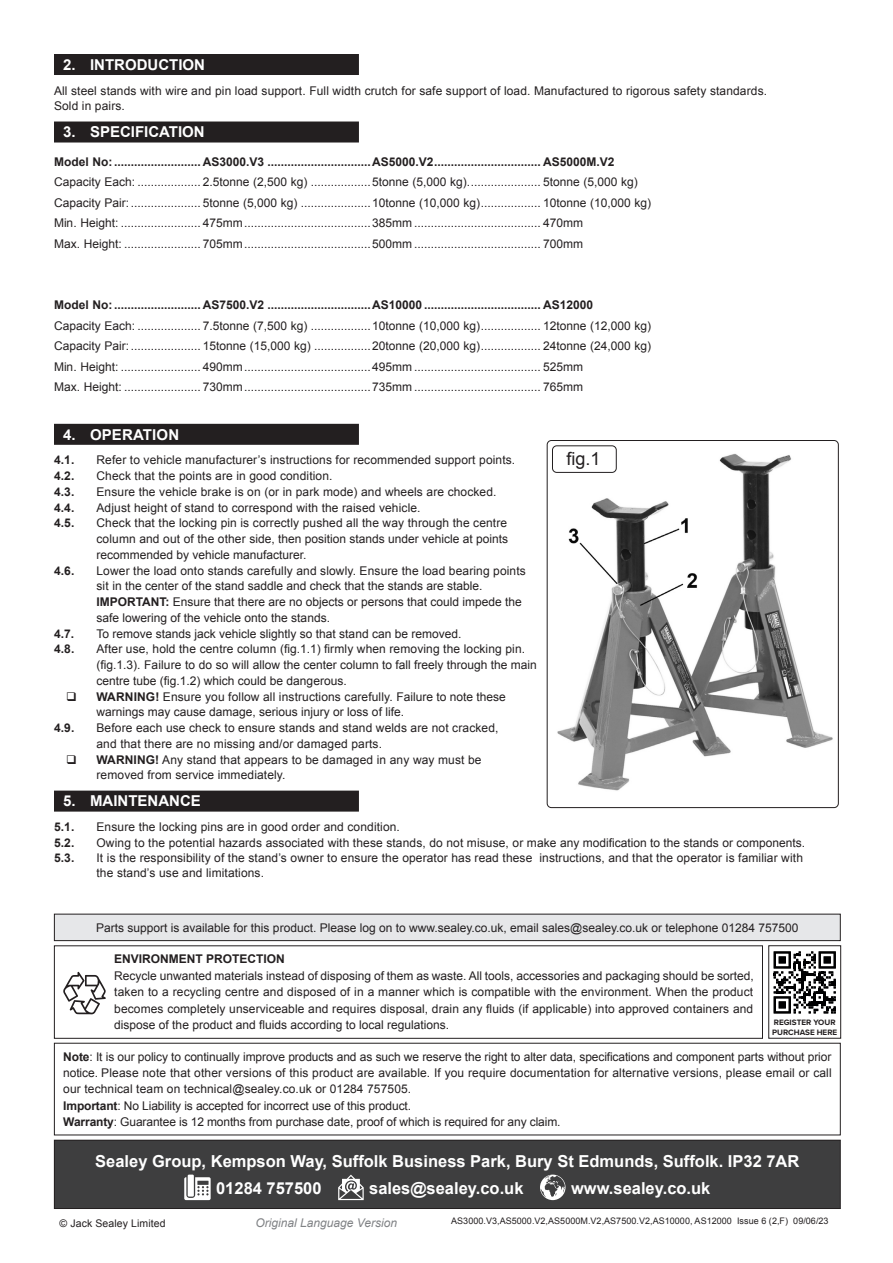
<style>
.page{position:relative;width:893px;height:1263px;background:#fff}
.page>*{position:absolute;margin:0;border:0;box-sizing:border-box;transform-origin:0 0}
.t1{font:18px "Arial";color:#231f20}
.Footer_Contact_Infor{font:700 16.5px "Arial";color:#fff}
.t2{font:700 15px "Arial";color:#fff}
.Enviroment_Protectio{font:12px/15.8px "Arial";letter-spacing:.01em;color:#231f20}
.Text_Header{font:12px "Arial";color:#231f20}
.Important_Notificati{font:12px/16.2px "Arial";letter-spacing:-.01em;color:#231f20;text-align:justify}
.Text_Header-2{font:700 12px "Arial";color:#231f20}
.Body{font:12px/15.8px "Arial";letter-spacing:.01em;color:#231f20}
.Parts_Support_Body{font:12px "Arial";color:#231f20}
.t3{font:italic 12px "Arial";color:#808285}
.Enviroment_Protectio-2{font:700 12px "Arial";color:#231f20}
.Body__Justified__7pt{font:10.5px "Arial";letter-spacing:.01em;color:#231f20}
.Body__Footer{font:9px "Arial";letter-spacing:.005em;color:#231f20}
.t4{font:700 8.1px/9.4px "Proxima Nova";color:#231f20}
.s1{font-weight:700}
</style>
<div class="page">
<div style="left:54px;top:54px;width:305px;height:21px;background:#231f20"></div>
<div style="left:54px;top:122px;width:305px;height:21px;background:#231f20"></div>
<div style="left:54px;top:424px;width:305px;height:21px;background:#231f20"></div>
<div style="left:54px;top:791px;width:305px;height:21px;background:#231f20"></div>
<div style="left:54px;top:1140px;width:786px;height:68px;background:#3e3e3f"></div>
<svg style="left:184px;top:1177px;width:27px;height:23px"></svg>
<div style="left:188px;top:1174px;width:6px;height:22px;background:#fff"></div>
<svg style="left:338px;top:1174px;width:26px;height:26px"></svg>
<svg style="left:540px;top:1174px;width:25px;height:26px"></svg>
<div style="left:54px;top:1140px;width:787px;height:69px;border:1px solid #231f20"></div>
<div style="left:54px;top:945px;width:709px;height:94px;border:1px solid #231f20"></div>
<svg style="left:63px;top:972px;width:43px;height:42px"></svg>
<img style="left:554px;top:447px;width:279px;height:344px">
<div style="left:547px;top:440px;width:292px;height:368px;border:1px solid #231f20;border-radius:4px"></div>
<div style="left:552px;top:445px;width:65px;height:28px;border:1px solid #231f20;border-radius:4px"></div>
<div style="left:54px;top:914px;width:786px;height:27px;background:#e6e7e9"></div>
<div style="left:54px;top:914px;width:787px;height:27px;border:1px solid #231f20"></div>
<svg style="left:773px;top:951px;width:63px;height:63px"></svg>
<div style="left:768px;top:945px;width:73px;height:93px;border:1px solid #231f20"></div>
<p class="t2" style="left:63px;top:55px;width:143px">2. INTRODUCTION</p>
<p class="Body" style="left:54px;top:83px;width:715px">All steel stands with wire and pin load support. Full width crutch for safe support of load. Manufactured to rigorous safety standards.<br>Sold in pairs.</p>
<p class="t2" style="left:63px;top:122px;width:143px">3. SPECIFICATION</p>
<p class="Text_Header-2" style="left:54px;top:153px;width:562px">Model No:.......................... AS3000.V3 ...............................AS5000.V2................................ AS5000M.V2</p>
<p class="Text_Header" style="left:54px;top:174px;width:585px">Capacity Each: ................... 2.5tonne (2,500 kg) ..................5tonne (5,000 kg)...................... 5tonne (5,000 kg)</p>
<p class="Text_Header" style="left:54px;top:194px;width:599px">Capacity Pair:..................... 5tonne (5,000 kg) .....................10tonne (10,000 kg).................. 10tonne (10,000 kg)</p>
<p class="Text_Header" style="left:54px;top:215px;width:531px">Min. Height: ........................ 475mm......................................385mm ...................................... 470mm</p>
<p class="Text_Header" style="left:54px;top:236px;width:531px">Max. Height: ....................... 705mm......................................500mm ...................................... 700mm</p>
<p class="Text_Header-2" style="left:54px;top:297px;width:541px">Model No:.......................... AS7500.V2 ...............................AS10000 ................................... AS12000</p>
<p class="Text_Header" style="left:54px;top:318px;width:599px">Capacity Each: ................... 7.5tonne (7,500 kg) ..................10tonne (10,000 kg).................. 12tonne (12,000 kg)</p>
<p class="Text_Header" style="left:54px;top:338px;width:599px">Capacity Pair:..................... 15tonne (15,000 kg) .................20tonne (20,000 kg).................. 24tonne (24,000 kg)</p>
<p class="Text_Header" style="left:54px;top:359px;width:531px">Min. Height: ........................ 490mm......................................495mm ...................................... 525mm</p>
<p class="Text_Header" style="left:54px;top:379px;width:531px">Max. Height: ....................... 730mm......................................735mm ...................................... 765mm</p>
<p class="t2" style="left:63px;top:424px;width:118px">4. OPERATION</p>
<p class="Text_Header-2" style="left:54px;top:452px;width:22px">4.1.</p>
<p class="Enviroment_Protectio" style="left:97px;top:452px;width:420px">Refer to vehicle manufacturer’s instructions for recommended support points.</p>
<p class="Text_Header-2" style="left:54px;top:468px;width:22px">4.2.</p>
<p class="Enviroment_Protectio" style="left:97px;top:468px;width:237px">Check that the points are in good condition.</p>
<p class="Text_Header-2" style="left:54px;top:484px;width:22px">4.3.</p>
<p class="Enviroment_Protectio" style="left:97px;top:484px;width:402px">Ensure the vehicle brake is on (or in park mode) and wheels are chocked.</p>
<p class="Text_Header-2" style="left:54px;top:499px;width:22px">4.4.</p>
<p class="Enviroment_Protectio" style="left:97px;top:500px;width:326px">Adjust height of stand to correspond with the raised vehicle.</p>
<p class="Text_Header-2" style="left:54px;top:515px;width:22px">4.5.</p>
<p class="Enviroment_Protectio" style="left:97px;top:515px;width:413px;text-align:justify">Check that the locking pin is correctly pushed all the way through the centre column and out of the other side, then position stands under vehicle at points recommended by vehicle manufacturer.</p>
<p class="Text_Header-2" style="left:54px;top:562px;width:22px">4.6.</p>
<p class="Enviroment_Protectio" style="left:97px;top:563px;width:431px">Lower the load onto stands carefully and slowly. Ensure the load bearing points sit in the center of the stand saddle and check that the stands are stable.<br><span class="s1">IMPORTANT:</span> Ensure that there are no objects or persons that could impede the safe lowering of the vehicle onto the stands.</p>
<p class="Text_Header-2" style="left:54px;top:625px;width:22px">4.7.</p>
<p class="Enviroment_Protectio" style="left:97px;top:626px;width:366px">To remove stands jack vehicle slightly so that stand can be removed.</p>
<p class="Text_Header-2" style="left:54px;top:641px;width:22px">4.8.</p>
<p class="Enviroment_Protectio" style="left:97px;top:641px;width:442px">After use, hold the centre column (fig.1.1) firmly when removing the locking pin. (fig.1.3). Failure to do so will allow the center column to fall freely through the main centre tube (fig.1.2) which could be dangerous.</p>
<p class="Enviroment_Protectio" style="left:97px;top:689px;width:411px"><span class="s1">WARNING!</span> Ensure you follow all instructions carefully. Failure to note these warnings may cause damage, serious injury or loss of life.</p>
<p class="Text_Header-2" style="left:54px;top:720px;width:22px">4.9.</p>
<p class="Enviroment_Protectio" style="left:97px;top:720px;width:403px">Before each use check to ensure stands and stand welds are not cracked, and that there are no missing and/or damaged parts.</p>
<p class="Enviroment_Protectio" style="left:96px;top:752px;width:387px"><span class="s1">WARNING!</span> Any stand that appears to be damaged in any way must be removed from service immediately.</p>
<p class="t2" style="left:63px;top:791px;width:139px">5. MAINTENANCE</p>
<p class="Text_Header-2" style="left:54px;top:819px;width:22px">5.1.</p>
<p class="Enviroment_Protectio" style="left:97px;top:819px;width:305px">Ensure the locking pins are in good order and condition.</p>
<p class="Text_Header-2" style="left:54px;top:835px;width:22px">5.2.</p>
<p class="Enviroment_Protectio" style="left:97px;top:835px;width:710px">Owing to the potential hazards associated with these stands, do not misuse, or make any modification to the stands or components.</p>
<p class="Text_Header-2" style="left:54px;top:850px;width:22px">5.3.</p>
<p class="Enviroment_Protectio" style="left:97px;top:850px;width:708px;line-height:15px">It is the responsibility of the stand’s owner to ensure the operator has read these instructions, and that the operator is familiar with the stand’s use and limitations.</p>
<p class="t1" style="left:567px;top:447px;width:36px">fig.1</p>
<p class="Parts_Support_Body" style="left:96px;top:920px;width:704px">Parts support is available for this product. Please log on to www.sealey.co.uk, email sales@sealey.co.uk or telephone 01284 757500</p>
<p class="Enviroment_Protectio-2" style="left:114px;top:951px;width:172px">ENVIRONMENT PROTECTION</p>
<p class="Enviroment_Protectio" style="left:114px;top:967px;width:641px;line-height:16.5px;text-align:justify">Recycle unwanted materials instead of disposing of them as waste. All tools, accessories and packaging should be sorted, taken to a recycling centre and disposed of in a manner which is compatible with the environment. When the product becomes completely unserviceable and requires disposal, drain any fluids (if applicable) into approved containers and dispose of the product and fluids according to local regulations.</p>
<p class="t4" style="left:772px;top:1017px;width:67px">REGISTER YOUR<br>PURCHASE HERE</p>
<p class="Important_Notificati" style="left:63px;top:1049px;width:770px"><span class="s1">Note</span>: It is our policy to continually improve products and as such we reserve the right to alter data, specifications and component parts without prior notice. Please note that other versions of this product are available. If you require documentation for alternative versions, please email or call our technical team on technical@sealey.co.uk or 01284 757505.</p>
<p class="Important_Notificati" style="left:63px;top:1097px;width:349px"><span class="s1">Important</span>: No Liability is accepted for incorrect use of this product.</p>
<p class="Important_Notificati" style="left:63px;top:1114px;width:499px"><span class="s1">Warranty</span>: Guarantee is 12 months from purchase date, proof of which is required for any claim.</p>
<p class="Footer_Contact_Infor" style="left:95px;top:1150px;width:706px">Sealey Group, Kempson Way, Suffolk Business Park, Bury St Edmunds, Suffolk. IP32 7AR</p>
<p class="Footer_Contact_Infor" style="left:216px;top:1177px;width:107px">01284 757500</p>
<p class="Footer_Contact_Infor" style="left:369px;top:1177px;width:156px">sales@sealey.co.uk</p>
<p class="Footer_Contact_Infor" style="left:571px;top:1177px;width:141px">www.sealey.co.uk</p>
<p class="Body__Justified__7pt" style="left:60px;top:1216px;width:108px">© Jack Sealey Limited</p>
<p class="t3" style="left:255px;top:1215px;width:143px">Original Language Version</p>
<p class="Body__Footer" style="left:451px;top:1215px;width:379px">AS3000.V3,AS5000.V2,AS5000M.V2,AS7500.V2,AS10000, AS12000 Issue 6 (2,F) 09/06/23</p>
</div>
